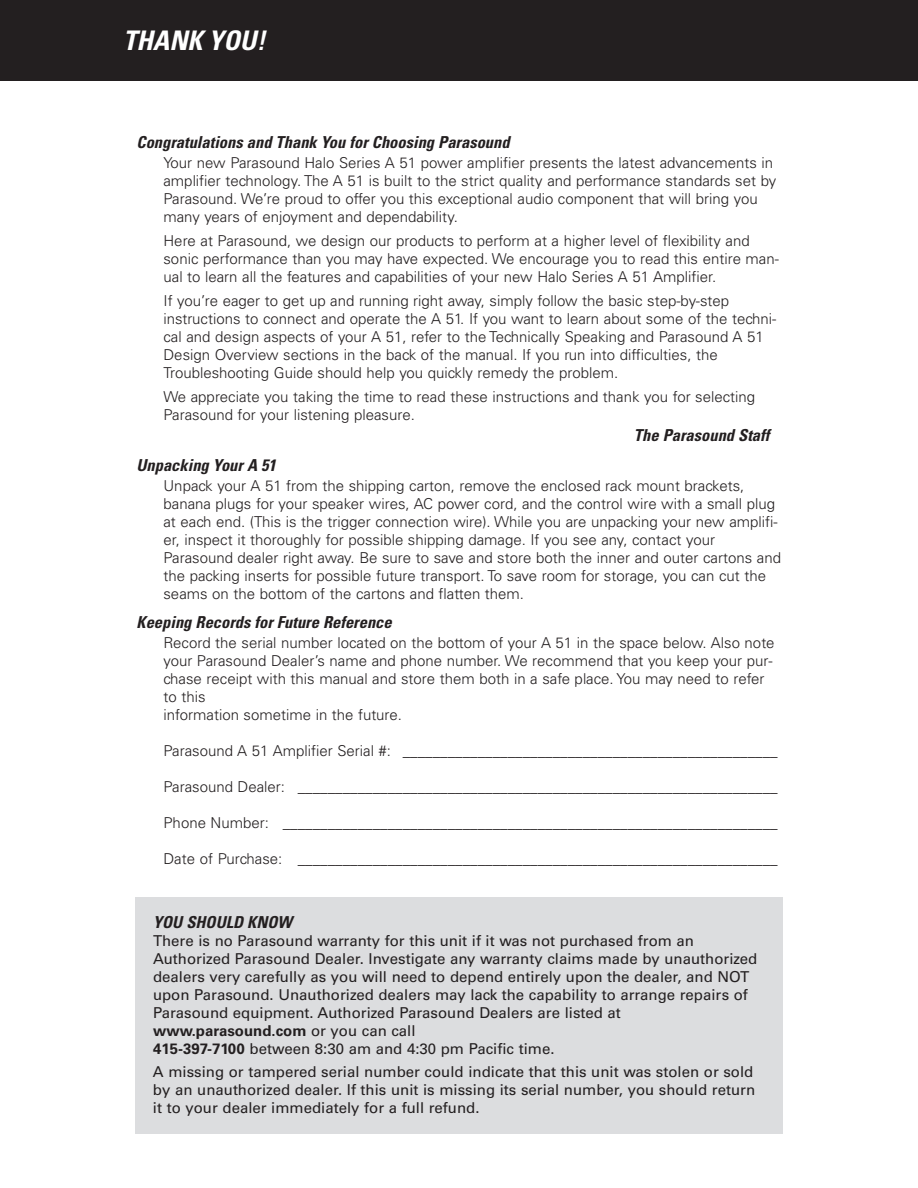
<style>
.page{position:relative;width:918px;height:1188px;background:#fff}
.page>*{position:absolute;margin:0;border:0;box-sizing:border-box;transform-origin:0 0}
.t1{font:italic 700 condensed 27px "Univers";color:#fff}
.t2{font:italic 700 condensed 16.5px "Univers";color:#231f20}
.t3{font:300 15px/18px "Univers";color:#231f20}
.t4{font:15px/18px "Univers";color:#231f20}
.s1{font-weight:700}
</style>
<div class="page">
<div style="left:0;top:0;width:918px;height:81px;background:#231f20"></div>
<div style="left:135px;top:898px;width:648px;height:236px;background:#dcdddf"></div>
<h1 class="t1" style="left:123px;top:30px;width:144px">THANK YOU!</h1>
<p class="t2" style="left:136px;top:136px;width:375px">Congratulations and Thank You for Choosing Parasound</p>
<p class="t3" style="left:164px;top:155px;width:614px">Your new Parasound Halo Series A 51 power amplifier presents the latest advancements in amplifier technology. The A 51 is built to the strict quality and performance standards set by Parasound. We’re proud to offer you this exceptional audio component that will bring you many years of enjoyment and dependability.</p>
<p class="t3" style="left:164px;top:233px;width:617px">Here at Parasound, we design our products to perform at a higher level of flexibility and sonic performance than you may have expected. We encourage you to read this entire man&shy;ual to learn all the features and capabilities of your new Halo Series A 51 Amplifier.</p>
<p class="t3" style="left:164px;top:293px;width:614px">If you’re eager to get up and running right away, simply follow the basic step-by-step instructions to connect and operate the A 51. If you want to learn about some of the techni&shy;cal and design aspects of your A 51, refer to the Technically Speaking and Parasound A 51<br>Design Overview sections in the back of the manual. If you run into difficulties, the Troubleshooting Guide should help you quickly remedy the problem.</p>
<p class="t3" style="left:164px;top:389px;width:593px">We appreciate you taking the time to read these instructions and thank you for selecting<br>Parasound for your listening pleasure.</p>
<p class="t2" style="left:634px;top:429px;width:137px">The Parasound Staff</p>
<p class="t2" style="left:136px;top:459px;width:141px">Unpacking Your A 51</p>
<p class="t3" style="left:164px;top:478px;width:619px">Unpack your A 51 from the shipping carton, remove the enclosed rack mount brackets, banana plugs for your speaker wires, AC power cord, and the control wire with a small plug at each end. (This is the trigger connection wire). While you are unpacking your new amplifi&shy;er, inspect it thoroughly for possible shipping damage. If you see any, contact your Parasound dealer right away. Be sure to save and store both the inner and outer cartons and the packing inserts for possible future transport. To save room for storage, you can cut the seams on the bottom of the cartons and flatten them.</p>
<p class="t2" style="left:136px;top:616px;width:257px">Keeping Records for Future Reference</p>
<p class="t3" style="left:164px;top:635px;width:613px">Record the serial number located on the bottom of your A 51 in the space below. Also note your Parasound Dealer’s name and phone number. We recommend that you keep your pur&shy;chase receipt with this manual and store them both in a safe place. You may need to refer to this<br>information sometime in the future.</p>
<p class="t3" style="left:164px;top:743px;width:616px">Parasound A 51 Amplifier Serial #: __________________________________________________</p>
<p class="t3" style="left:164px;top:779px;width:616px">Parasound Dealer: ________________________________________________________________</p>
<p class="t3" style="left:164px;top:815px;width:616px">Phone Number: __________________________________________________________________</p>
<p class="t3" style="left:164px;top:851px;width:616px">Date of Purchase: ________________________________________________________________</p>
<p class="t2" style="left:153px;top:916px;width:141px">YOU SHOULD KNOW</p>
<p class="t4" style="left:153px;top:933px;width:606px">There is no Parasound warranty for this unit if it was not purchased from an Authorized Parasound Dealer. Investigate any warranty claims made by unauthorized dealers very carefully as you will need to depend entirely upon the dealer, and NOT upon Parasound. Unauthorized dealers may lack the capability to arrange repairs of Parasound equipment. Authorized Parasound Dealers are listed at <span class="s1">www.parasound.com</span> or you can call<br><span class="s1">415-397-7100</span> between 8:30 am and 4:30 pm Pacific time.</p>
<p class="t4" style="left:153px;top:1064px;width:604px;text-align:justify">A missing or tampered serial number could indicate that this unit was stolen or sold by an unauthorized dealer. If this unit is missing its serial number, you should return it to your dealer immediately for a full refund.</p>
</div>
